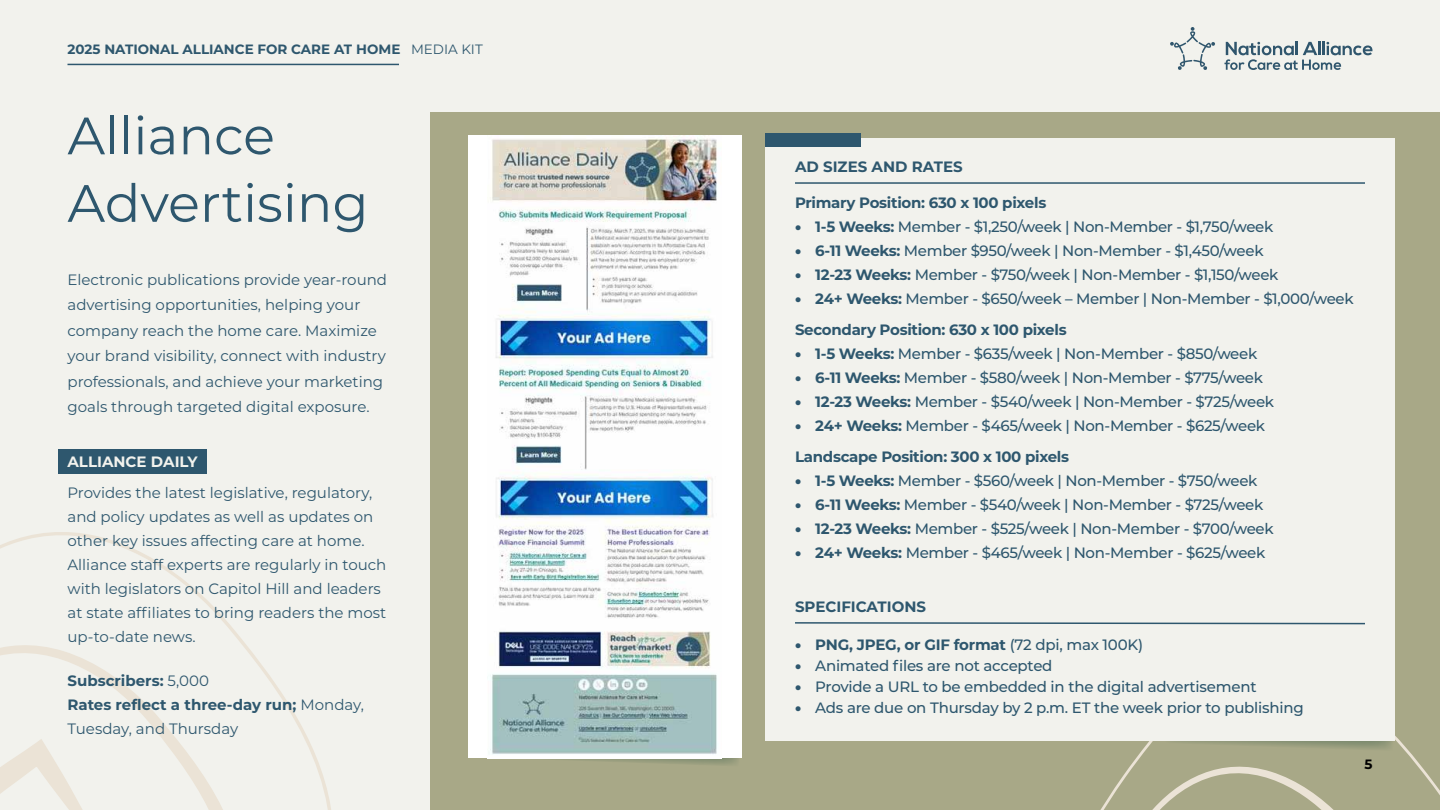
<style>
.page{position:relative;width:1440px;height:810px;background:#f2f2ed}
.page>*{position:absolute;margin:0;border:0;box-sizing:border-box;transform-origin:0 0}
.t1{font:52.5px/67.5px "Montserrat";color:#2e576e}
.t2{font:500 15px/30.8px "Montserrat";letter-spacing:-.02em;color:#2e576e}
.t3{font:15px/24px "Montserrat";color:#2e576e}
.t4{font:700 15px/24px "Montserrat";letter-spacing:-.015em;color:#2e576e}
.t5{font:700 15px "Montserrat";color:#f2f2ed}
.t6{font:700 13.5px "Montserrat";color:#2e576e}
.t7{font:700 13.5px "Montserrat";color:#000}
.s1{font-weight:400}
.s2{font-weight:900}
.s3{font-weight:700}
.s4{font-weight:500}
</style>
<div class="page">
<svg style="left:0;top:532px;width:331px;height:278px"></svg>
<div style="left:430px;top:112px;width:1010px;height:698px;background:#a8a887"></div>
<div style="left:58px;top:449px;width:149px;height:25px;background:#2e576e"></div>
<svg style="left:1100px;top:736px;width:336px;height:74px"></svg>
<div style="left:765px;top:139px;width:630px;height:602px;background:#f2f2ed"></div>
<div style="left:765px;top:134px;width:96px;height:13px;background:#2e576e"></div>
<svg style="left:490px;top:758px;width:248px;height:7px"></svg>
<div style="left:468px;top:136px;width:273px;height:622px;background:#fff"></div>
<img style="left:490px;top:138px;width:227px;height:617px">
<hr style="left:795px;top:182px;width:570px;height:2px;background:#2e576e">
<svg style="left:795px;top:622px;width:570px;height:3px"></svg>
<svg style="left:1224px;top:41px;width:148px;height:29px"></svg>
<svg style="left:1170px;top:27px;width:45px;height:43px"></svg>
<hr style="left:68px;top:64px;width:331px;height:1px;background:#2e576e">
<p class="t6" style="left:68px;top:39px;width:417px">2025 NATIONAL ALLIANCE FOR CARE AT HOME <span class="s1">MEDIA KIT</span></p>
<h1 class="t1" style="left:68px;top:100px;width:303px">Alliance<br>Advertising</h1>
<p class="t3" style="left:68px;top:266px;width:321px;line-height:25.5px">Electronic publications provide year-round advertising opportunities, helping your company reach the home care. Maximize your brand visibility, connect with industry professionals, and achieve your marketing goals through targeted digital exposure.</p>
<p class="t5" style="left:68px;top:451px;width:132px">ALLIANCE DAILY</p>
<p class="t3" style="left:68px;top:480px;width:320px">Provides the latest legislative, regulatory, and policy updates as well as updates on other key issues affecting care at home.<br>Alliance staff experts are regularly in touch with legislators on Capitol Hill and leaders at state affiliates to bring readers the most up-to-date news.</p>
<p class="t4" style="left:68px;top:668px;width:298px">Subscribers: <span class="s1">5,000<br></span>Rates reflect a three-day run; <span class="s1">Monday,<br>Tuesday, and Thursday</span></p>
<p class="t4" style="left:795px;top:154px;width:169px">AD SIZES AND RATES</p>
<p class="t4" style="left:795px;top:190px;width:253px">Primary Position: 630 x 100 pixels</p>
<p class="t2" style="left:795px;top:211px;width:480px"><span class="s2">•</span> <span class="s3">1-5 Weeks:</span> Member - $1,250/week | Non-Member - $1,750/week</p>
<p class="t2" style="left:795px;top:235px;width:470px"><span class="s2">•</span> <span class="s3">6-11 Weeks:</span> Member $950/week | Non-Member - $1,450/week</p>
<p class="t2" style="left:795px;top:259px;width:485px"><span class="s2">•</span> <span class="s3">12-23 Weeks:</span> Member - $750/week | Non-Member - $1,150/week</p>
<p class="t2" style="left:795px;top:283px;width:560px"><span class="s2">•</span> <span class="s3">24+ Weeks:</span> Member - $650/week – Member | Non-Member - $1,000/week<br><span class="s3">Secondary Position: 630 x 100 pixels</span></p>
<p class="t2" style="left:795px;top:337px;width:464px"><span class="s2">•</span> <span class="s3">1-5 Weeks:</span> Member - $635/week | Non-Member - $850/week</p>
<p class="t2" style="left:795px;top:361px;width:470px"><span class="s2">•</span> <span class="s3">6-11 Weeks:</span> Member - $580/week | Non-Member - $775/week</p>
<p class="t2" style="left:795px;top:385px;width:481px"><span class="s2">•</span> <span class="s3">12-23 Weeks:</span> Member - $540/week | Non-Member - $725/week</p>
<p class="t4" style="left:795px;top:409px;width:472px;line-height:30.8px"><span class="s2">•</span> 24+ Weeks: <span class="s4">Member - $465/week | Non-Member - $625/week<br></span>Landscape Position: 300 x 100 pixels</p>
<p class="t2" style="left:795px;top:464px;width:464px"><span class="s2">•</span> <span class="s3">1-5 Weeks:</span> Member - $560/week | Non-Member - $750/week</p>
<p class="t2" style="left:795px;top:488px;width:470px"><span class="s2">•</span> <span class="s3">6-11 Weeks:</span> Member - $540/week | Non-Member - $725/week</p>
<p class="t2" style="left:795px;top:512px;width:480px"><span class="s2">•</span> <span class="s3">12-23 Weeks:</span> Member - $525/week | Non-Member - $700/week</p>
<p class="t2" style="left:795px;top:536px;width:472px"><span class="s2">•</span> <span class="s3">24+ Weeks:</span> Member - $465/week | Non-Member - $625/week</p>
<p class="t4" style="left:795px;top:594px;width:133px">SPECIFICATIONS</p>
<p class="t4" style="left:795px;top:632px;width:350px"><span class="s2">•</span> PNG, JPEG, or GIF format <span class="s4">(72 dpi, max 100K)</span></p>
<p class="t2" style="left:795px;top:650px;width:259px"><span class="s2">•</span> Animated files are not accepted</p>
<p class="t2" style="left:795px;top:671px;width:463px"><span class="s2">•</span> Provide a URL to be embedded in the digital advertisement</p>
<p class="t2" style="left:795px;top:692px;width:510px"><span class="s2">•</span> Ads are due on Thursday by 2 p.m. ET the week prior to publishing</p>
<p class="t7" style="left:1364px;top:754px;width:10px">5</p>
</div>
